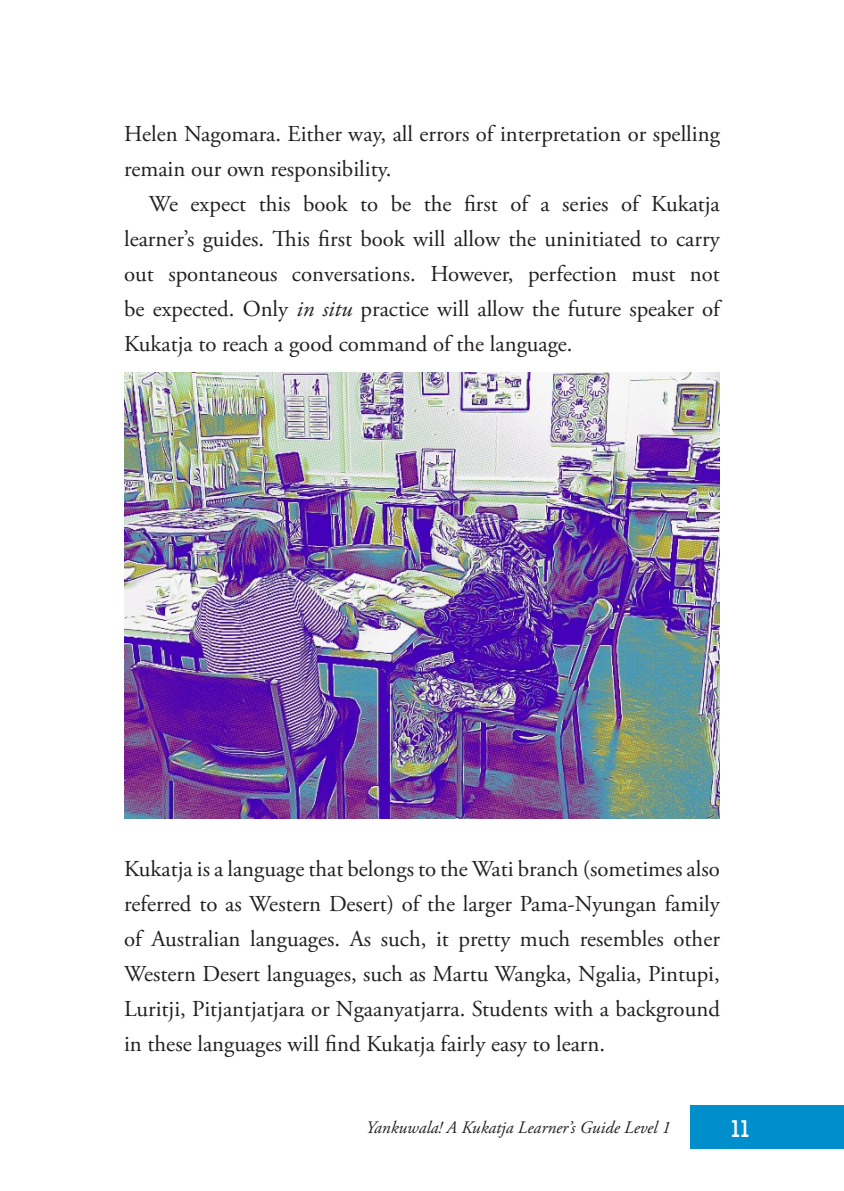
<style>
.page{position:relative;width:844px;height:1191px;background:#fff}
.page>*{position:absolute;margin:0;border:0;box-sizing:border-box;transform-origin:0 0}
.t1{font:22.75px/35px "Adobe Garamond Pro";letter-spacing:-.02em;color:#231f20;text-align:justify}
.t2{font:italic 17.5px "Adobe Garamond Pro";color:#231f20}
.t3{font:17.5px "Gobold Uplow";color:#fff}
.s1{font-style:italic}
</style>
<div class="page">
<div style="left:690px;top:1105px;width:153px;height:43px;background:#008fcd"></div>
<img style="left:124px;top:372px;width:595px;height:447px">
<p class="t1" style="left:124px;top:117px;width:597px">Helen Nagomara. Either way, all errors of interpretation or spelling remain our own responsibility.</p>
<p class="t1" style="left:124px;top:187px;width:599px;text-indent:25px">We expect this book to be the first of a series of Kukatja learner’s guides. This first book will allow the uninitiated to carry out spontaneous conversations. However, perfection must not be expected. Only <span class="s1">in situ</span> practice will allow the future speaker of Kukatja to reach a good command of the language.</p>
<p class="t1" style="left:124px;top:852px;width:597px">Kukatja is a language that belongs to the Wati branch (sometimes also referred to as Western Desert) of the larger Pama-Nyungan family of Australian languages. As such, it pretty much resembles other Western Desert languages, such as Martu Wangka, Ngalia, Pintupi, Luritji, Pitjantjatjara or Ngaanyatjarra. Students with a background in these languages will find Kukatja fairly easy to learn.</p>
<p class="t2" style="left:366px;top:1116px;width:306px">Yankuwala! A Kukatja Learner’s Guide Level 1</p>
<p class="t3" style="left:731px;top:1114px;width:20px">11</p>
</div>
